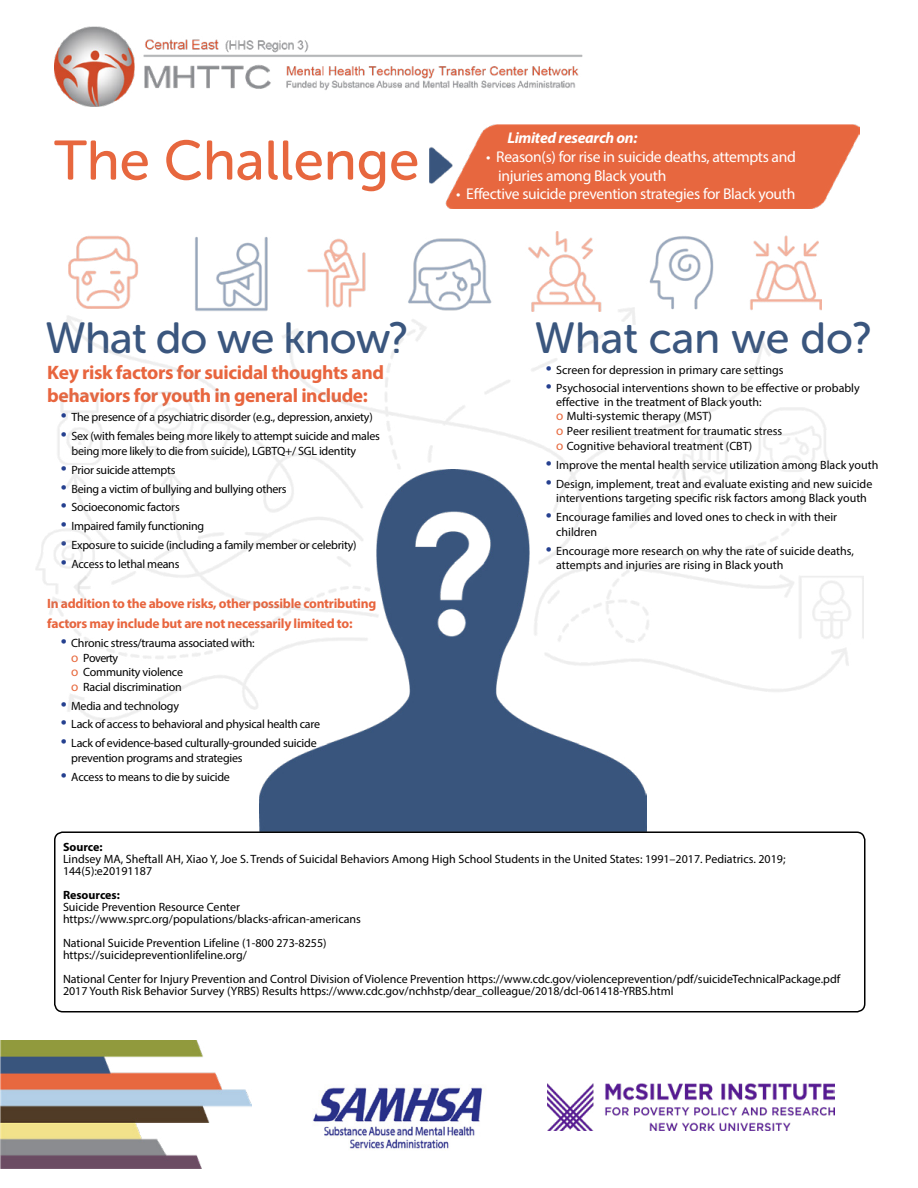
<style>
.page{position:relative;width:918px;height:1188px;background:#fff}
.page>*{position:absolute;margin:0;border:0;box-sizing:border-box;transform-origin:0 0}
.t1{font:55.5px "Museo Sans Rounded 500";color:#e7673e}
.t2{font:43.5px "Museo Sans Rounded 500";letter-spacing:-.02em;color:#3a567e}
.t3{font:43.5px "Museo Sans Rounded 500";color:#3a567e}
.t4{font:700 19.5px/23.4px "Myriad Pro";letter-spacing:-.02em;color:#e8653e}
.t5{font:15.6px/18.9px "Myriad Pro";letter-spacing:-.02em;color:#fff}
.t6{font:italic 700 15.6px "Myriad Pro";letter-spacing:-.02em;color:#fff}
.t7{font:700 13.5px/20.7px "Myriad Pro";letter-spacing:-.02em;color:#e8653e}
.t8{font:12px/12px "Myriad Pro";color:#000}
.t9{font:12px/14.4px "Myriad Pro";letter-spacing:-.02em;color:#000}
.t10{font:700 12px "Myriad Pro";color:#000}
.t11{font:12px "Myriad Pro";letter-spacing:-.045em;color:#000}
.s1{font-size:21.45px;color:#25408f}
.s2{font-size:13.2px;color:#e7693e}
</style>
<div class="page">
<img style="left:54px;top:26px;width:529px;height:81px">
<img style="left:429px;top:125px;width:431px;height:84px">
<img style="left:313px;top:1087px;width:170px;height:63px">
<img style="left:547px;top:1083px;width:288px;height:48px">
<img style="left:260px;top:721px;width:387px;height:110px">
<img style="left:69px;top:231px;width:752px;height:76px">
<div style="left:54px;top:831px;width:811px;height:181px;border:2px solid #000;border-radius:8px"></div>
<img style="left:0;top:1040px;width:251px;height:129px">
<img style="left:35px;top:307px;width:828px;height:414px">
<h2 class="t1" style="left:54px;top:130px;width:367px">The Challenge</h2>
<p class="t6" style="left:507px;top:127px;width:132px">Limited research on:</p>
<p class="t5" style="left:498px;top:147px;width:299px;text-indent:-12px">• Reason(s) for rise in suicide deaths, attempts and injuries among Black youth</p>
<p class="t5" style="left:456px;top:185px;width:341px">• Effective suicide prevention strategies for Black youth</p>
<h3 class="t2" style="left:45px;top:314px;width:365px">What do we know?</h3>
<p class="t4" style="left:47px;top:360px;width:338px">Key risk factors for suicidal thoughts and behaviors for youth in general include:</p>
<p class="t9" style="left:61px;top:410px;width:313px"><span class="s1">•</span> The presence of a psychiatric disorder (e.g., depression, anxiety)</p>
<p class="t9" style="left:71px;top:429px;width:310px;text-indent:-10px"><span class="s1">•</span> Sex (with females being more likely to attempt suicide and males being more likely to die from suicide), LGBTQ+/ SGL identity</p>
<p class="t9" style="left:61px;top:462px;width:116px"><span class="s1">•</span> Prior suicide attempts</p>
<p class="t9" style="left:61px;top:481px;width:227px"><span class="s1">•</span> Being a victim of bullying and bullying others</p>
<p class="t9" style="left:61px;top:500px;width:120px"><span class="s1">•</span> Socioeconomic factors</p>
<p class="t9" style="left:61px;top:519px;width:145px"><span class="s1">•</span> Impaired family functioning</p>
<p class="t9" style="left:61px;top:538px;width:297px"><span class="s1">•</span> Exposure to suicide (including a family member or celebrity)</p>
<p class="t9" style="left:61px;top:557px;width:120px"><span class="s1">•</span> Access to lethal means</p>
<p class="t7" style="left:47px;top:592px;width:331px">In addition to the above risks, other possible contributing factors may include but are not necessarily limited to:</p>
<p class="t9" style="left:61px;top:636px;width:195px"><span class="s1">•</span> Chronic stress/trauma associated with:</p>
<p class="t11" style="left:71px;top:650px;width:49px"><span class="s2">o</span> Poverty</p>
<p class="t9" style="left:71px;top:665px;width:113px"><span class="s2">o</span> Community violence</p>
<p class="t9" style="left:71px;top:679px;width:112px"><span class="s2">o</span> Racial discrimination</p>
<p class="t9" style="left:61px;top:698px;width:120px"><span class="s1">•</span> Media and technology</p>
<p class="t9" style="left:61px;top:717px;width:261px"><span class="s1">•</span> Lack of access to behavioral and physical health care</p>
<p class="t9" style="left:71px;top:736px;width:247px;text-indent:-10px"><span class="s1">•</span> Lack of evidence-based culturally-grounded suicide prevention programs and strategies</p>
<p class="t9" style="left:61px;top:769px;width:171px"><span class="s1">•</span> Access to means to die by suicide</p>
<h3 class="t3" style="left:534px;top:314px;width:339px">What can we do?</h3>
<p class="t8" style="left:546px;top:363px;width:239px"><span class="s1">•</span> Screen for depression in primary care settings</p>
<p class="t8" style="left:556px;top:381px;width:305px;line-height:13.5px;text-indent:-10px"><span class="s1">•</span> Psychosocial interventions shown to be effective or probably effective in the treatment of Black youth:</p>
<p class="t8" style="left:556px;top:410px;width:157px"><span class="s2">o</span> Multi-systemic therapy (MST)</p>
<p class="t8" style="left:556px;top:425px;width:228px"><span class="s2">o</span> Peer resilient treatment for traumatic stress</p>
<p class="t8" style="left:556px;top:440px;width:197px"><span class="s2">o</span> Cognitive behavioral treatment (CBT)</p>
<p class="t8" style="left:546px;top:459px;width:334px"><span class="s1">•</span> Improve the mental health service utilization among Black youth</p>
<p class="t8" style="left:546px;top:477px;width:328px;line-height:14.4px;text-align:center"><span class="s1">•</span> Design, implement, treat and evaluate existing and new suicide interventions targeting specific risk factors among Black youth</p>
<p class="t8" style="left:556px;top:510px;width:282px;line-height:14.4px;text-indent:-10px"><span class="s1">•</span> Encourage families and loved ones to check in with their children</p>
<p class="t8" style="left:556px;top:543px;width:299px;line-height:14.4px;text-indent:-10px"><span class="s1">•</span> Encourage more research on why the rate of suicide deaths, attempts and injuries are rising in Black youth</p>
<h3 class="t10" style="left:63px;top:840px;width:41px">Source:</h3>
<p class="t8" style="left:63px;top:853px;width:724px">Lindsey MA, Sheftall AH, Xiao Y, Joe S. Trends of Suicidal Behaviors Among High School Students in the United States: 1991–2017. Pediatrics. 2019;<br>144(5):e20191187</p>
<h3 class="t10" style="left:63px;top:888px;width:58px">Resources:</h3>
<p class="t8" style="left:63px;top:901px;width:299px">Suicide Prevention Resource Center https://www.sprc.org/populations/blacks-african-americans</p>
<p class="t8" style="left:63px;top:937px;width:265px">National Suicide Prevention Lifeline (1-800 273-8255) https://suicidepreventionlifeline.org/</p>
<p class="t8" style="left:63px;top:973px;width:779px">National Center for Injury Prevention and Control Division of Violence Prevention https://www.cdc.gov/violenceprevention/pdf/suicideTechnicalPackage.pdf<br>2017 Youth Risk Behavior Survey (YRBS) Results https://www.cdc.gov/nchhstp/dear_colleague/2018/dcl-061418-YRBS.html</p>
</div>
